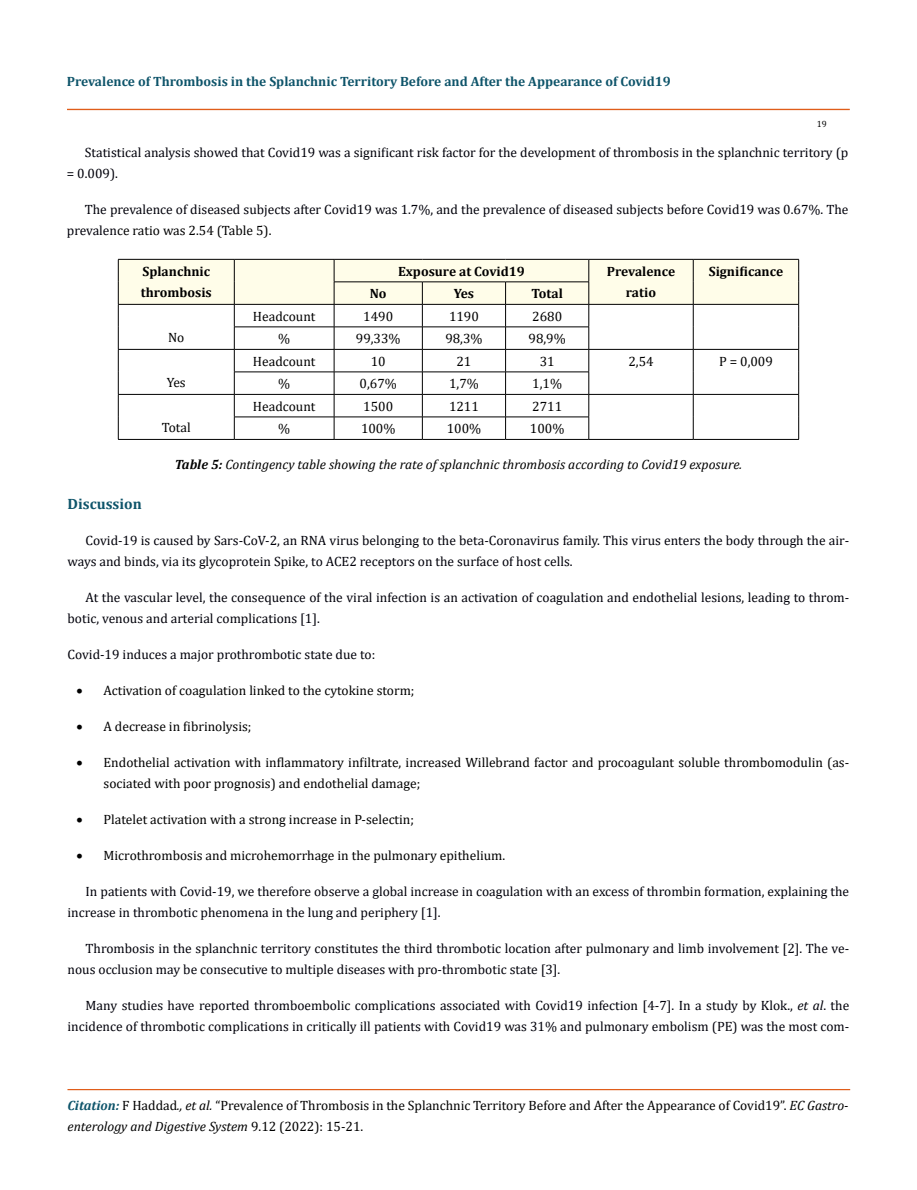
<style>
.page{position:relative;width:917px;height:1190px;background:#fff}
.page>*{position:absolute;margin:0;border:0;box-sizing:border-box;transform-origin:0 0}
.t1{font:700 15px "Cambria";color:#0e546a}
.t2{font:13.5px/21px "Cambria";color:#00000a}
.t3{font:13.5px/21px "Cambria";color:#000}
.t4{font:italic 13.5px "Cambria";color:#000}
.t5{font:700 13.5px "Cambria";color:#0e546a}
.t6{font:700 13.5px/21px "Cambria";color:#000}
.t7{font:9px "Cambria";color:#000}
.s1{color:#000}
.s2{font-weight:700}
.s3{font-style:italic}
.s4{font-weight:700;font-style:italic;color:#0e546a}
</style>
<div class="page">
<div style="left:67px;top:109px;width:782px;height:1px;border:1px solid #e05d1a"></div>
<div style="left:68px;top:1089px;width:781px;height:1px;border:1px solid #e05d1a"></div>
<svg style="left:118px;top:259px;width:681px;height:180px"></svg>
<hr style="left:118px;top:439px;width:116px;height:1px;background:#000">
<hr style="left:234px;top:439px;width:100px;height:1px;background:#000">
<hr style="left:334px;top:439px;width:88px;height:1px;background:#000">
<hr style="left:422px;top:439px;width:83px;height:1px;background:#000">
<hr style="left:505px;top:439px;width:83px;height:1px;background:#000">
<hr style="left:588px;top:439px;width:105px;height:1px;background:#000">
<hr style="left:693px;top:439px;width:105px;height:1px;background:#000">
<p class="t5" style="left:67px;top:72px;width:605px">Prevalence of Thrombosis in the Splanchnic Territory Before and After the Appearance of Covid19</p>
<p class="t7" style="left:816px;top:118px;width:11px">19</p>
<p class="t2" style="left:67px;top:142px;width:783px;text-indent:18px">Statistical analysis showed that Covid19 was a significant risk factor for the development of thrombosis in the splanchnic territory (p = 0.009).</p>
<p class="t2" style="left:67px;top:199px;width:783px;text-indent:18px">The prevalence of diseased subjects after Covid19 was 1.7%, and the prevalence of diseased subjects before Covid19 was 0.67%. The prevalen<span class="s1">ce ratio was 2.54 (Table 5).</span></p>
<p class="t6" style="left:141px;top:260px;width:73px">Splanchnic thrombosis</p>
<p class="t6" style="left:398px;top:260px;width:128px">Exposure at Covid19</p>
<p class="t6" style="left:607px;top:260px;width:70px;text-align:center">Prevalence ratio</p>
<p class="t6" style="left:708px;top:260px;width:76px">Significance</p>
<p class="t6" style="left:370px;top:283px;width:18px">No</p>
<p class="t6" style="left:454px;top:283px;width:22px">Yes</p>
<p class="t6" style="left:531px;top:283px;width:33px">Total</p>
<p class="t3" style="left:168px;top:327px;width:18px">No</p>
<p class="t3" style="left:167px;top:372px;width:20px">Yes</p>
<p class="t3" style="left:253px;top:306px;width:64px">Headcount</p>
<p class="t3" style="left:363px;top:306px;width:31px">1490</p>
<p class="t3" style="left:449px;top:306px;width:31px">1190</p>
<p class="t3" style="left:532px;top:306px;width:31px">2680</p>
<p class="t3" style="left:278px;top:328px;width:14px">%</p>
<p class="t3" style="left:356px;top:328px;width:46px">99,33%</p>
<p class="t3" style="left:445px;top:328px;width:39px">98,3%</p>
<p class="t3" style="left:528px;top:328px;width:39px">98,9%</p>
<p class="t3" style="left:253px;top:351px;width:64px">Headcount</p>
<p class="t3" style="left:371px;top:351px;width:16px">10</p>
<p class="t3" style="left:456px;top:351px;width:16px">21</p>
<p class="t3" style="left:539px;top:351px;width:16px">31</p>
<p class="t3" style="left:628px;top:351px;width:27px">2,54</p>
<p class="t3" style="left:719px;top:351px;width:55px">P = 0,009</p>
<p class="t3" style="left:278px;top:373px;width:14px">%</p>
<p class="t3" style="left:359px;top:373px;width:39px">0,67%</p>
<p class="t3" style="left:449px;top:373px;width:31px">1,7%</p>
<p class="t3" style="left:532px;top:373px;width:31px">1,1%</p>
<p class="t3" style="left:253px;top:396px;width:64px">Headcount</p>
<p class="t3" style="left:363px;top:396px;width:31px">1500</p>
<p class="t3" style="left:449px;top:396px;width:31px">1211</p>
<p class="t3" style="left:532px;top:396px;width:31px">2711</p>
<p class="t3" style="left:278px;top:418px;width:14px">%</p>
<p class="t3" style="left:361px;top:418px;width:36px">100%</p>
<p class="t3" style="left:447px;top:418px;width:36px">100%</p>
<p class="t3" style="left:530px;top:418px;width:36px">100%</p>
<p class="t4" style="left:175px;top:455px;width:569px"><span class="s2">Table 5:</span> Contingency table showing the rate of splanchnic thrombosis according to Covid19 exposure.</p>
<p class="t3" style="left:162px;top:417px;width:30px">Total</p>
<p class="t1" style="left:68px;top:493px;width:76px">Discussion</p>
<p class="t2" style="left:68px;top:529px;width:783px;text-indent:18px">Covid-19 is caused by Sars-CoV-2, an RNA virus belonging to the beta-Coronavirus family. This virus enters the body through the air&shy;ways and binds, via its glycoprotein Spike, to ACE2 receptors on the surface of host cells.</p>
<p class="t2" style="left:68px;top:586px;width:783px;text-indent:18px">At the vascular level, the consequence of the viral infection is an activation of coagulation and endothelial lesions, leading to throm&shy;botic, venous and arterial complications [1].</p>
<p class="t2" style="left:68px;top:643px;width:309px">Covid-19 induces a major prothrombotic state due to:</p>
<p class="t3" style="left:77px;top:679px;width:339px">• Activation of coagulation linked to the cytokine storm;</p>
<p class="t3" style="left:77px;top:715px;width:176px">• A decrease in fibrinolysis;</p>
<p class="t3" style="left:104px;top:751px;width:747px;text-indent:-27px">• Endothelial activation with inflammatory infiltrate, increased Willebrand factor and procoagulant soluble thrombomodulin (as&shy;sociated with poor prognosis) and endothelial damage;</p>
<p class="t3" style="left:77px;top:809px;width:339px">• Platelet activation with a strong increase in P-selectin;</p>
<p class="t3" style="left:77px;top:845px;width:430px">• Microthrombosis and microhemorrhage in the pulmonary epithelium.</p>
<p class="t2" style="left:68px;top:881px;width:783px;text-indent:18px">In patients with Covid-19, we therefore observe a global increase in coagulation with an excess of thrombin formation, explaining the increase in thrombotic phenomena in the lung and periphery [1].</p>
<p class="t2" style="left:68px;top:938px;width:783px;text-indent:18px">Thrombosis in the splanchnic territory constitutes the third thrombotic location after pulmonary and limb involvement [2]. The ve&shy;nous occlusion may be consecutive to multiple diseases with pro-thrombotic state [3].</p>
<p class="t2" style="left:68px;top:995px;width:783px;text-align:right">Many studies have reported thromboembolic complications associated with Covid19 infection [4-7]. In a study by Klok., <span class="s3">et al</span>. the incidence of thrombotic complications in critically ill patients with Covid19 was 31% and pulmonary embolism (PE) was the most com-</p>
<p class="t3" style="left:68px;top:1094px;width:782px"><span class="s4">Citation:</span> F Haddad<span class="s3">., et al.</span> “Prevalence of Thrombosis in the Splanchnic Territory Before and After the Appearance of Covid19”. <span class="s3">EC Gastro&shy;enterology and Digestive System</span> 9.12 (2022): 15-21.</p>
</div>
